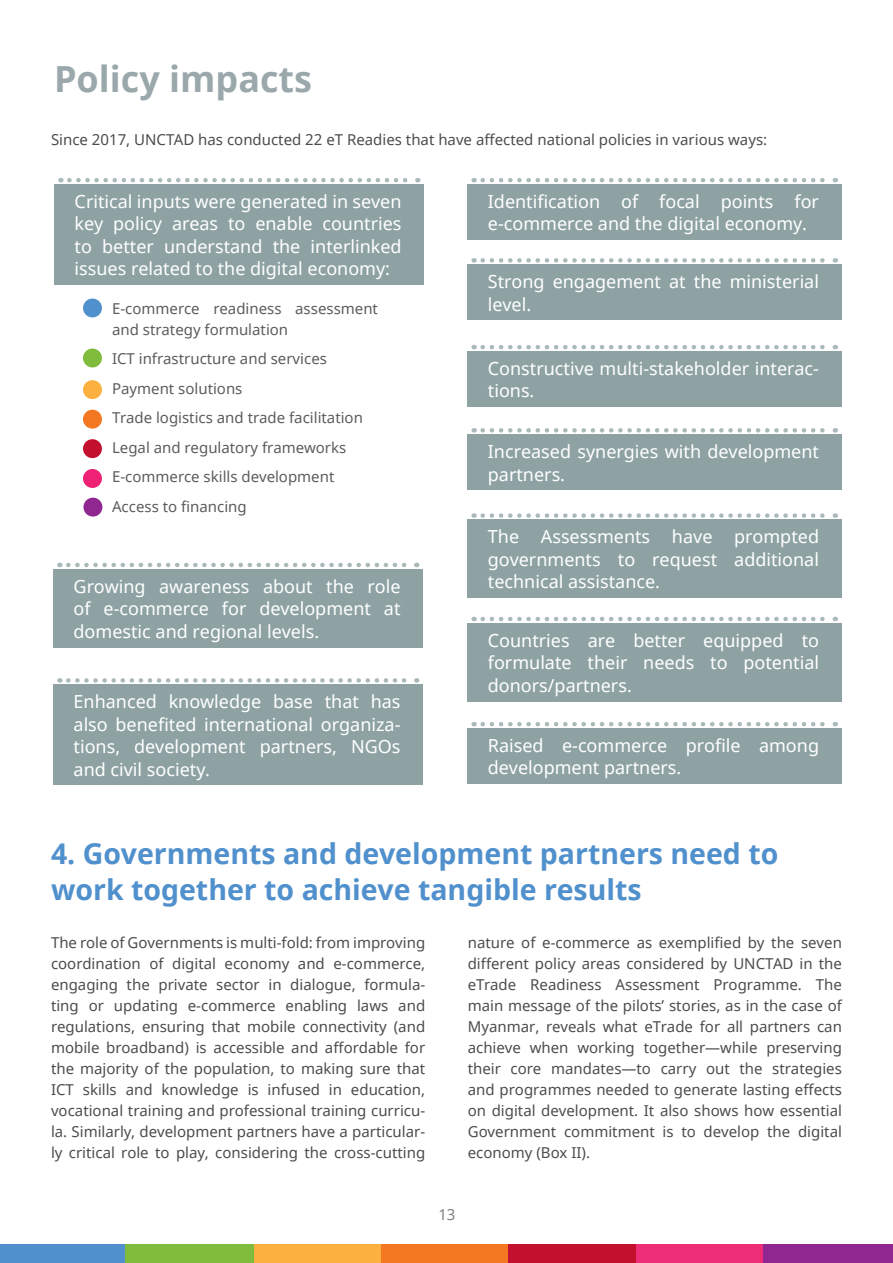
<style>
.page{position:relative;width:893px;height:1263px;background:#fff}
.page>*{position:absolute;margin:0;border:0;box-sizing:border-box;transform-origin:0 0}
.t1{font:700 36px "Noto Sans";color:#9ba8ab}
.t2{font:700 28.5px/36px "Noto Sans";color:#5090cc}
.H4_-_grey_espaces_re{font:18px/22.5px "Noto Sans";color:#fff;text-align:justify}
.H4_-_grey{font:15px/21px "Noto Sans";color:#4b4c4d;text-align:justify}
.H4_-_grey-2{font:15px/21px "Noto Sans";color:#5c5c5f}
.t3{font:15px "Noto Sans";color:#7f8182}
</style>
<div class="page">
<div style="left:0;top:1244px;width:127px;height:19px;background:#5090cc"></div>
<div style="left:125px;top:1244px;width:130px;height:19px;background:#80bc3c"></div>
<div style="left:255px;top:1244px;width:127px;height:19px;background:#fbb03f"></div>
<div style="left:381px;top:1244px;width:128px;height:19px;background:#f47721"></div>
<div style="left:508px;top:1244px;width:128px;height:19px;background:#c3102f"></div>
<div style="left:636px;top:1244px;width:128px;height:19px;background:#ee2d77"></div>
<div style="left:763px;top:1244px;width:130px;height:19px;background:#90268f"></div>
<div style="left:53px;top:569px;width:370px;height:78px;background:#8ea2a3"></div>
<svg style="left:68px;top:563px;width:349px;height:4px"></svg>
<div style="left:53px;top:685px;width:370px;height:100px;background:#8ea2a3"></div>
<svg style="left:68px;top:678px;width:349px;height:5px"></svg>
<div style="left:467px;top:184px;width:374px;height:56px;background:#8ea2a3"></div>
<svg style="left:483px;top:178px;width:353px;height:4px"></svg>
<div style="left:467px;top:265px;width:374px;height:55px;background:#8ea2a3"></div>
<svg style="left:483px;top:258px;width:353px;height:5px"></svg>
<div style="left:467px;top:351px;width:374px;height:56px;background:#8ea2a3"></div>
<svg style="left:483px;top:345px;width:353px;height:4px"></svg>
<div style="left:467px;top:435px;width:374px;height:55px;background:#8ea2a3"></div>
<svg style="left:483px;top:428px;width:353px;height:5px"></svg>
<div style="left:467px;top:520px;width:374px;height:78px;background:#8ea2a3"></div>
<svg style="left:483px;top:513px;width:353px;height:5px"></svg>
<div style="left:467px;top:623px;width:374px;height:78px;background:#8ea2a3"></div>
<svg style="left:483px;top:617px;width:353px;height:4px"></svg>
<div style="left:467px;top:728px;width:374px;height:56px;background:#8ea2a3"></div>
<svg style="left:483px;top:722px;width:353px;height:4px"></svg>
<div style="left:54px;top:184px;width:370px;height:101px;background:#8ea2a3"></div>
<svg style="left:69px;top:178px;width:349px;height:4px"></svg>
<div style="left:82px;top:298px;width:21px;height:20px;background:#5090cc;border-radius:50%"></div>
<div style="left:81px;top:297px;width:22px;height:22px;border:2px solid #fff;border-radius:50%"></div>
<div style="left:82px;top:348px;width:21px;height:20px;background:#80bc3c;border-radius:50%"></div>
<div style="left:81px;top:347px;width:22px;height:22px;border:2px solid #fff;border-radius:50%"></div>
<div style="left:82px;top:379px;width:21px;height:21px;background:#fbb03f;border-radius:50%"></div>
<div style="left:81px;top:379px;width:22px;height:22px;border:2px solid #fff;border-radius:50%"></div>
<div style="left:82px;top:409px;width:21px;height:20px;background:#f47721;border-radius:50%"></div>
<div style="left:81px;top:408px;width:22px;height:22px;border:2px solid #fff;border-radius:50%"></div>
<div style="left:82px;top:438px;width:21px;height:21px;background:#c3102f;border-radius:50%"></div>
<div style="left:81px;top:438px;width:22px;height:22px;border:2px solid #fff;border-radius:50%"></div>
<div style="left:82px;top:468px;width:21px;height:21px;background:#ee2174;border-radius:50%"></div>
<div style="left:81px;top:467px;width:22px;height:22px;border:2px solid #fff;border-radius:50%"></div>
<div style="left:83px;top:497px;width:20px;height:20px;background:#90268f;border-radius:50%"></div>
<div style="left:82px;top:496px;width:22px;height:22px;border:2px solid #fff;border-radius:50%"></div>
<h2 class="t1" style="left:54px;top:54px;width:260px">Policy impacts</h2>
<p class="H4_-_grey" style="left:51px;top:128px;width:718px">Since 2017, UNCTAD has conducted 22 eT Readies that have affected national policies in various ways:</p>
<p class="H4_-_grey_espaces_re" style="left:75px;top:190px;width:328px">Critical inputs were generated in seven key policy areas to enable countries to better understand the interlinked issues related to the digital economy:</p>
<p class="H4_-_grey-2" style="left:112px;top:297px;width:267px">E-commerce readiness assessment and strategy formulation</p>
<p class="H4_-_grey-2" style="left:112px;top:348px;width:216px">ICT infrastructure and services</p>
<p class="H4_-_grey-2" style="left:112px;top:377px;width:132px">Payment solutions</p>
<p class="H4_-_grey-2" style="left:112px;top:407px;width:252px">Trade logistics and trade facilitation</p>
<p class="H4_-_grey-2" style="left:112px;top:436px;width:236px">Legal and regulatory frameworks</p>
<p class="H4_-_grey-2" style="left:112px;top:466px;width:224px">E-commerce skills development</p>
<p class="H4_-_grey-2" style="left:112px;top:495px;width:136px">Access to financing</p>
<p class="H4_-_grey_espaces_re" style="left:74px;top:574px;width:328px">Growing awareness about the role of e-commerce for development at domestic and regional levels.</p>
<p class="H4_-_grey_espaces_re" style="left:74px;top:690px;width:328px">Enhanced knowledge base that has also benefited international organiza&shy;tions, development partners, NGOs and civil society.</p>
<p class="H4_-_grey_espaces_re" style="left:488px;top:190px;width:333px">Identification of focal points for e-commerce and the digital economy.</p>
<p class="H4_-_grey_espaces_re" style="left:488px;top:270px;width:333px">Strong engagement at the ministerial level.</p>
<p class="H4_-_grey_espaces_re" style="left:488px;top:357px;width:333px">Constructive multi-stakeholder interac&shy;tions.</p>
<p class="H4_-_grey_espaces_re" style="left:488px;top:440px;width:333px">Increased synergies with development partners.</p>
<p class="H4_-_grey_espaces_re" style="left:488px;top:525px;width:333px">The Assessments have prompted governments to request additional technical assistance.</p>
<p class="H4_-_grey_espaces_re" style="left:488px;top:628px;width:333px">Countries are better equipped to formulate their needs to potential donors/partners.</p>
<p class="H4_-_grey_espaces_re" style="left:488px;top:734px;width:333px">Raised e-commerce profile among development partners.</p>
<h2 class="t2" style="left:51px;top:835px;width:729px">4. Governments and development partners need to work together to achieve tangible results</h2>
<p class="H4_-_grey" style="left:51px;top:931px;width:376px">The role of Governments is multi-fold: from improving coordination of digital economy and e-commerce, engaging the private sector in dialogue, formula&shy;ting or updating e-commerce enabling laws and regulations, ensuring that mobile connectivity (and mobile broadband) is accessible and affordable for the majority of the population, to making sure that ICT skills and knowledge is infused in education, vocational training and professional training curricu&shy;la. Similarly, development partners have a particular&shy;ly critical role to play, considering the cross-cutting</p>
<p class="H4_-_grey" style="left:468px;top:931px;width:376px">nature of e-commerce as exemplified by the seven different policy areas considered by UNCTAD in the eTrade Readiness Assessment Programme. The main message of the pilots’ stories, as in the case of Myanmar, reveals what eTrade for all partners can achieve when working together—while preserving their core mandates—to carry out the strategies and programmes needed to generate lasting effects on digital development. It also shows how essential Government commitment is to develop the digital economy (Box II).</p>
<p class="t3" style="left:438px;top:1204px;width:19px">13</p>
</div>
